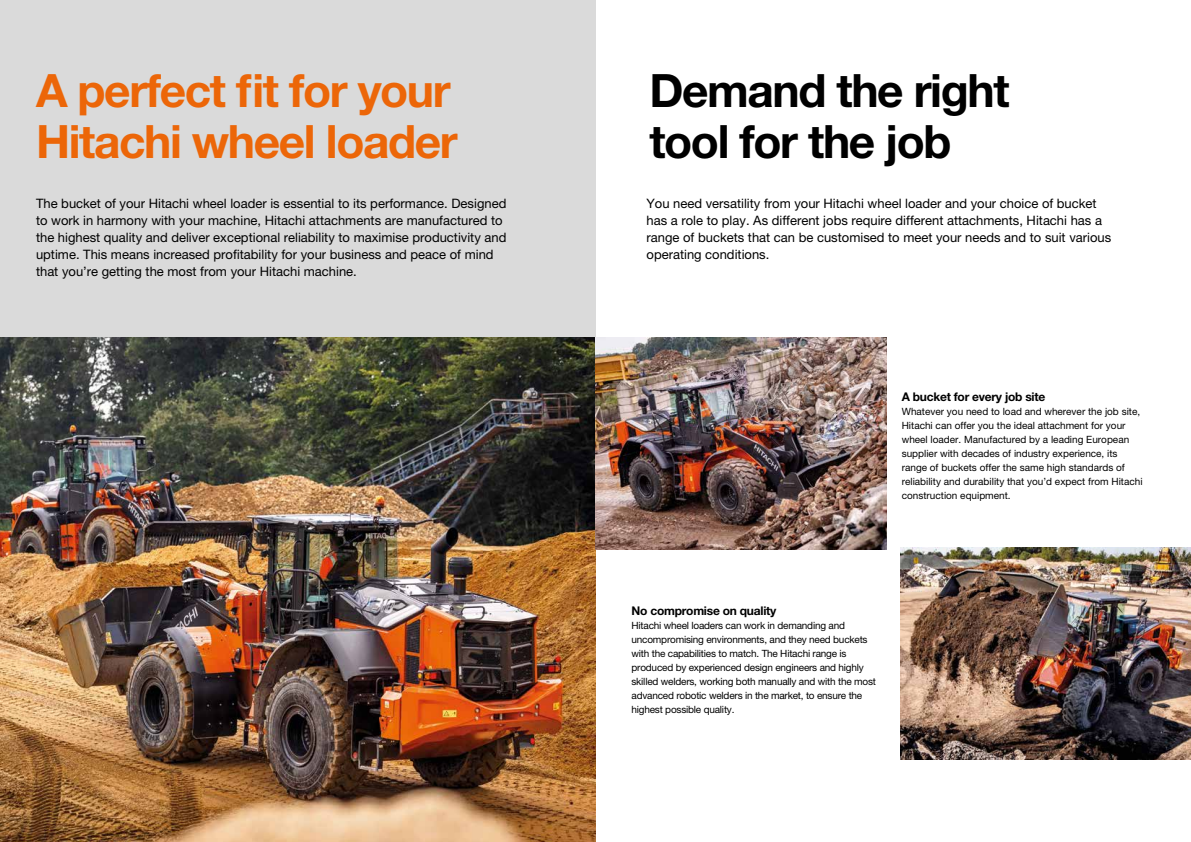
<style>
.page{position:relative;width:1191px;height:842px;background:#fff}
.page>*{position:absolute;margin:0;border:0;box-sizing:border-box;transform-origin:0 0}
.t1{font:700 46px/51px "Helvetica Neue LT Pro";letter-spacing:-.03em;color:#ec6608}
.t2{font:700 46px/51px "Helvetica Neue LT Pro";letter-spacing:-.03em;color:#000}
.t3{font:13px/17px "Helvetica Neue LT Pro";color:#000}
.t4{font:700 12px "Helvetica Neue LT Pro";letter-spacing:-.02em;color:#000}
.t5{font:10px/14px "Helvetica Neue LT Pro";letter-spacing:-.02em;color:#000}
.t6{font:10px/14px "Helvetica Neue LT Pro";color:#000}
</style>
<div class="page">
<div style="left:0;top:0;width:595px;height:337px;background:#dadada"></div>
<img style="left:0;top:337px;width:595px;height:505px">
<img style="left:900px;top:547px;width:291px;height:213px">
<img style="left:595px;top:337px;width:291px;height:213px">
<h1 class="t1" style="left:36px;top:64px;width:423px">A perfect fit for your<br>Hitachi wheel loader</h1>
<h1 class="t2" style="left:649px;top:64px;width:362px">Demand the right tool for the job</h1>
<p class="t3" style="left:36px;top:194px;width:472px">The bucket of your Hitachi wheel loader is essential to its performance. Designed to work in harmony with your machine, Hitachi attachments are manufactured to the highest quality and deliver exceptional reliability to maximise productivity and uptime. This means increased profitability for your business and peace of mind that you’re getting the most from your Hitachi machine.</p>
<p class="t3" style="left:646px;top:194px;width:466px">You need versatility from your Hitachi wheel loader and your choice of bucket has a role to play. As different jobs require different attachments, Hitachi has a range of buckets that can be customised to meet your needs and to suit various operating conditions.</p>
<p class="t4" style="left:901px;top:390px;width:145px">A bucket for every job site</p>
<p class="t6" style="left:901px;top:405px;width:242px">Whatever you need to load and wherever the job site, Hitachi can offer you the ideal attachment for your wheel loader. Manufactured by a leading European supplier with decades of industry experience, its range of buckets offer the same high standards of reliability and durability that you’d expect from Hitachi construction equipment.</p>
<p class="t4" style="left:631px;top:603px;width:146px">No compromise on quality</p>
<p class="t5" style="left:631px;top:618px;width:246px">Hitachi wheel loaders can work in demanding and uncompromising environments, and they need buckets with the capabilities to match. The Hitachi range is produced by experienced design engineers and highly skilled welders, working both manually and with the most advanced robotic welders in the market, to ensure the highest possible quality.</p>
</div>
